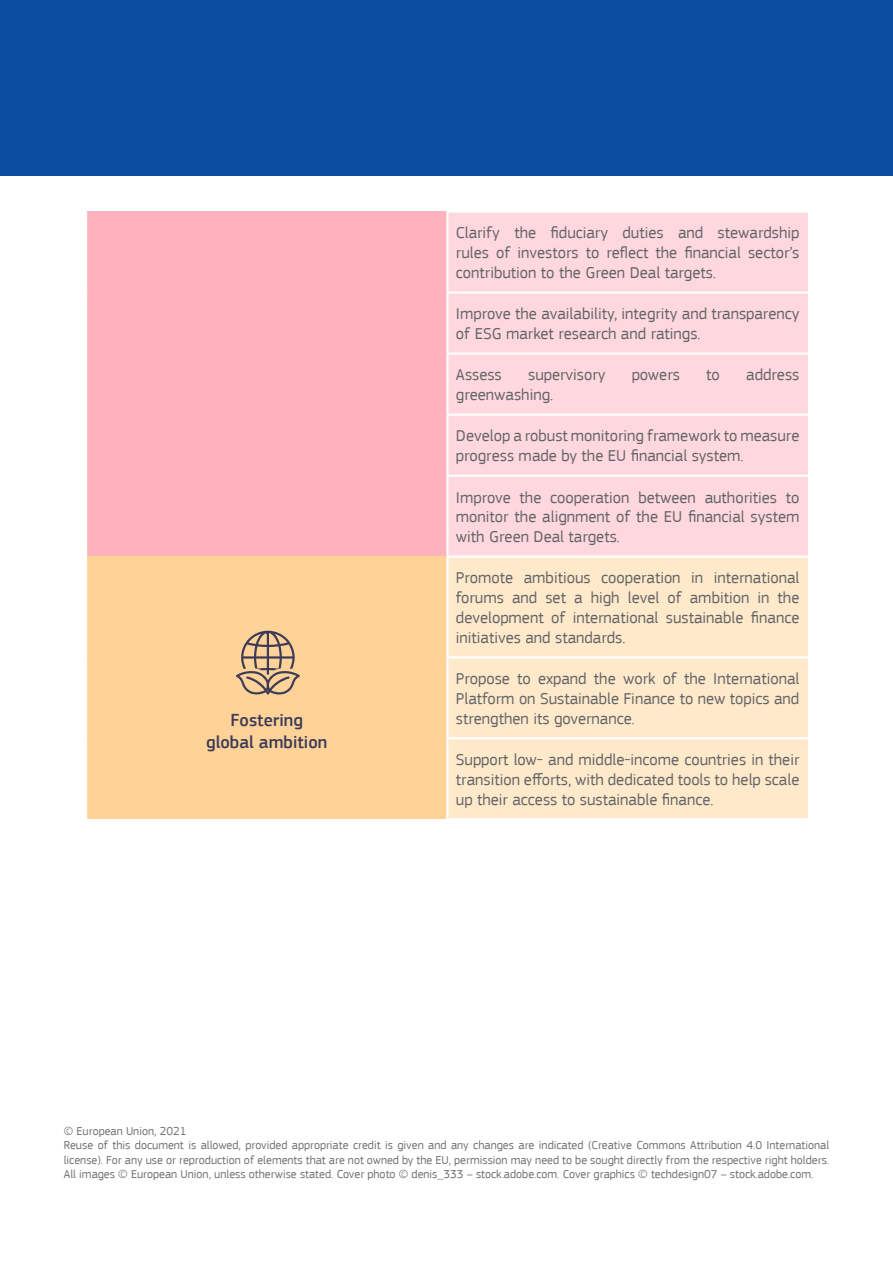
<style>
.page{position:relative;width:893px;height:1263px;background:#fff}
.page>*{position:absolute;margin:0;border:0;box-sizing:border-box;transform-origin:0 0}
.Cell_action{font:500 18px/21.6px "EC Square Sans Pro";color:#3c3c58;text-align:center}
.Cell_text{font:16.5px/19.8px "EC Square Sans Pro";color:#646567;text-align:justify}
.Disclaimer{font:12px/14.4px "EC Square Sans Pro";color:#717275}
</style>
<div class="page">
<div style="left:86px;top:212px;width:361px;height:345px;background:#feb2bc"></div>
<svg style="left:448px;top:213px;width:360px;height:343px;background:#fed9df"></svg>
<div style="left:86px;top:557px;width:361px;height:262px;background:#ffd297"></div>
<div style="left:448px;top:558px;width:360px;height:260px;background:#ffe9cb"></div>
<hr style="left:85px;top:212px;width:2px;height:80px;background:#fff">
<hr style="left:446px;top:210px;width:362px;height:3px;background:#fff">
<hr style="left:446px;top:213px;width:2px;height:78px;background:#fff">
<hr style="left:85px;top:292px;width:2px;height:62px;background:#fff">
<hr style="left:446px;top:291px;width:362px;height:2px;background:#fff">
<hr style="left:446px;top:293px;width:2px;height:59px;background:#fff">
<hr style="left:85px;top:354px;width:2px;height:61px;background:#fff">
<hr style="left:446px;top:352px;width:362px;height:3px;background:#fff">
<hr style="left:446px;top:355px;width:2px;height:59px;background:#fff">
<hr style="left:85px;top:415px;width:2px;height:61px;background:#fff">
<hr style="left:446px;top:414px;width:362px;height:2px;background:#fff">
<hr style="left:446px;top:416px;width:2px;height:59px;background:#fff">
<hr style="left:85px;top:476px;width:2px;height:81px;background:#fff">
<hr style="left:446px;top:475px;width:362px;height:2px;background:#fff">
<hr style="left:446px;top:477px;width:2px;height:79px;background:#fff">
<hr style="left:85px;top:557px;width:2px;height:100px;background:#fff">
<hr style="left:446px;top:556px;width:362px;height:2px;background:#fff">
<hr style="left:446px;top:558px;width:2px;height:98px;background:#fff">
<hr style="left:85px;top:657px;width:2px;height:81px;background:#fff">
<hr style="left:446px;top:656px;width:362px;height:2px;background:#fff">
<hr style="left:446px;top:658px;width:2px;height:79px;background:#fff">
<hr style="left:85px;top:738px;width:2px;height:81px;background:#fff">
<hr style="left:446px;top:737px;width:362px;height:2px;background:#fff">
<hr style="left:446px;top:739px;width:2px;height:79px;background:#fff">
<hr style="left:446px;top:818px;width:362px;height:2px;background:#fff">
<div style="left:0;top:0;width:893px;height:176px;background:#0d4da1"></div>
<svg style="left:236px;top:631px;width:64px;height:64px"></svg>
<p class="Cell_action" style="left:206px;top:710px;width:123px">Fostering global ambition</p>
<p class="Cell_text" style="left:456px;top:223px;width:345px">Clarify the fiduciary duties and stewardship rules of investors to reflect the financial sector’s contribution to the Green Deal targets.</p>
<p class="Cell_text" style="left:456px;top:304px;width:345px">Improve the availability, integrity and transparency of ESG market research and ratings.</p>
<p class="Cell_text" style="left:456px;top:365px;width:47px">Assess</p>
<p class="Cell_text" style="left:528px;top:365px;width:79px">supervisory</p>
<p class="Cell_text" style="left:632px;top:365px;width:50px">powers</p>
<p class="Cell_text" style="left:706px;top:365px;width:15px">to</p>
<p class="Cell_text" style="left:746px;top:365px;width:55px">address</p>
<p class="Cell_text" style="left:456px;top:385px;width:99px">greenwashing.</p>
<p class="Cell_text" style="left:456px;top:426px;width:345px">Develop a robust monitoring framework to measure progress made by the EU financial system.</p>
<p class="Cell_text" style="left:456px;top:487px;width:345px">Improve the cooperation between authorities to monitor the alignment of the EU financial system with Green Deal targets.</p>
<p class="Cell_text" style="left:456px;top:568px;width:345px">Promote ambitious cooperation in international forums and set a high level of ambition in the development of international sustainable finance initiatives and standards.</p>
<p class="Cell_text" style="left:456px;top:669px;width:345px">Propose to expand the work of the International Platform on Sustainable Finance to new topics and strengthen its governance.</p>
<p class="Cell_text" style="left:456px;top:750px;width:345px">Support low- and middle-income countries in their transition efforts, with dedicated tools to help scale up their access to sustainable finance.</p>
<p class="Disclaimer" style="left:64px;top:1124px;width:124px">© European Union, 2021</p>
<p class="Disclaimer" style="left:64px;top:1138px;width:767px">Reuse of this document is allowed, provided appropriate credit is given and any changes are indicated (Creative Commons Attribution 4.0 International license). For any use or reproduction of elements that are not owned by the EU, permission may need to be sought directly from the respective right holders.</p>
<p class="Disclaimer" style="left:64px;top:1167px;width:751px">All images © European Union, unless otherwise stated. Cover photo © denis_333 – stock.adobe.com. Cover graphics © techdesign07 – stock.adobe.com.</p>
</div>
